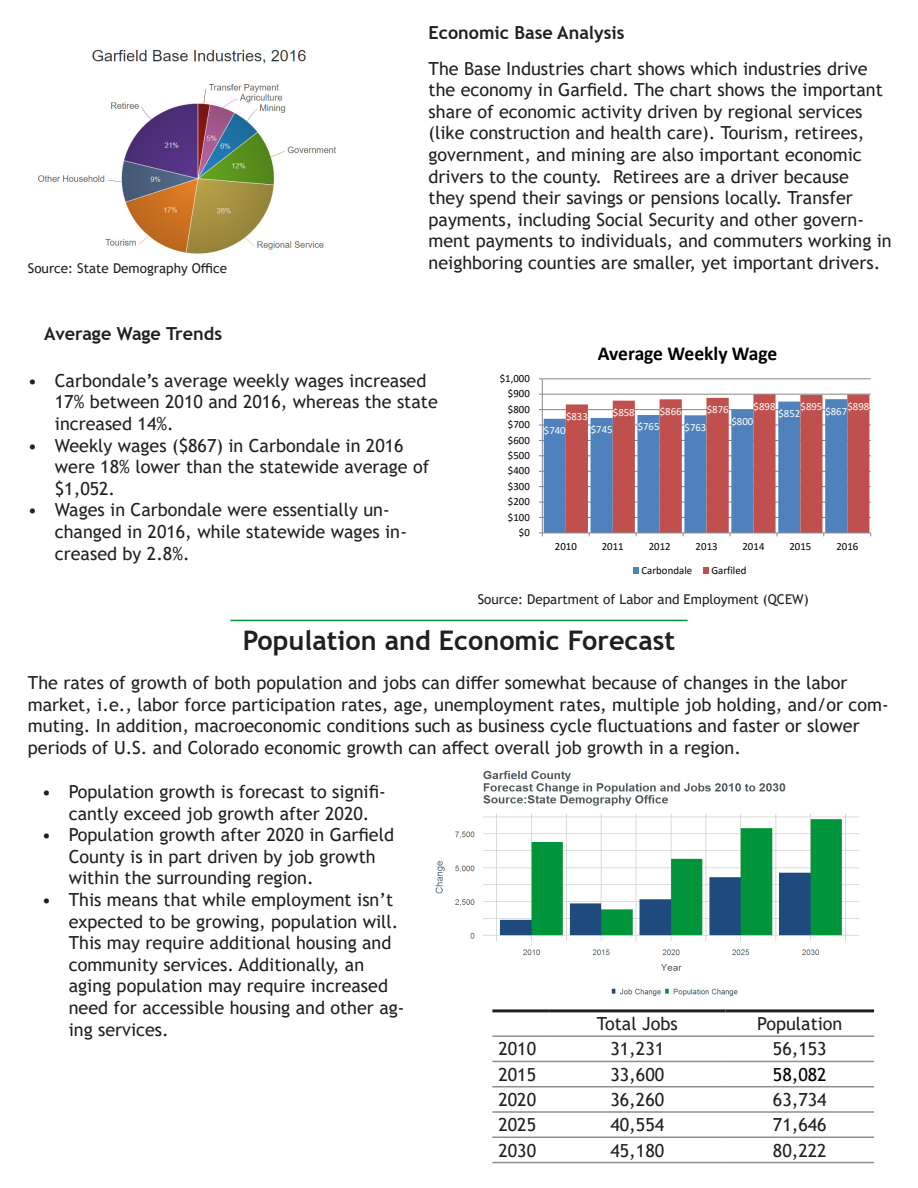
<style>
.page{position:relative;width:918px;height:1188px;background:#fff}
.page>*{position:absolute;margin:0;border:0;box-sizing:border-box;transform-origin:0 0}
.t1{font:700 27px "Trebuchet MS";color:#231f20}
.t2{font:700 19.8px "Calibri";letter-spacing:-.005em;color:#000}
.t3{font:18px/21.6px "Trebuchet MS";color:#231f20}
.t4{font:700 18px "Trebuchet MS";color:#231f20}
.t5{font:18px "Trebuchet MS";color:#000}
.t6{font:13.5px "Trebuchet MS";color:#231f20}
.t7{font:10.95px "Calibri";color:#000}
.t8{font:10.95px "Calibri";color:#fff}
</style>
<div class="page">
<hr style="left:542px;top:378px;width:329px;height:1px;background:#868686">
<hr style="left:542px;top:379px;width:1px;height:154px;background:#868686">
<svg style="left:539px;top:394px;width:332px;height:142px;background:#9b7d93"></svg>
<div style="left:633px;top:567px;width:6px;height:7px;background:#4f81bd"></div>
<div style="left:703px;top:567px;width:6px;height:7px;background:#c0504d"></div>
<hr style="left:230px;top:620px;width:458px;height:1px;background:#00953a">
<img style="left:435px;top:770px;width:424px;height:226px">
<hr style="left:492px;top:1009px;width:57px;height:3px;background:#231f20">
<hr style="left:549px;top:1009px;width:177px;height:3px;background:#231f20">
<hr style="left:726px;top:1009px;width:148px;height:3px;background:#231f20">
<hr style="left:492px;top:1035px;width:57px;height:2px;background:#8c8e91">
<hr style="left:549px;top:1035px;width:177px;height:2px;background:#8c8e91">
<hr style="left:726px;top:1035px;width:148px;height:2px;background:#8c8e91">
<hr style="left:492px;top:1061px;width:57px;height:1px;background:#8c8e91">
<hr style="left:549px;top:1061px;width:177px;height:1px;background:#8c8e91">
<hr style="left:726px;top:1061px;width:148px;height:1px;background:#8c8e91">
<hr style="left:492px;top:1086px;width:57px;height:1px;background:#8c8e91">
<hr style="left:549px;top:1086px;width:177px;height:1px;background:#8c8e91">
<hr style="left:726px;top:1086px;width:148px;height:1px;background:#8c8e91">
<hr style="left:492px;top:1111px;width:57px;height:2px;background:#8c8e91">
<hr style="left:549px;top:1111px;width:177px;height:2px;background:#8c8e91">
<hr style="left:726px;top:1111px;width:148px;height:2px;background:#8c8e91">
<hr style="left:492px;top:1137px;width:57px;height:1px;background:#8c8e91">
<hr style="left:549px;top:1137px;width:177px;height:1px;background:#8c8e91">
<hr style="left:726px;top:1137px;width:148px;height:1px;background:#8c8e91">
<hr style="left:492px;top:1162px;width:57px;height:1px;background:#8c8e91">
<hr style="left:549px;top:1162px;width:177px;height:1px;background:#8c8e91">
<hr style="left:726px;top:1162px;width:148px;height:1px;background:#8c8e91">
<img style="left:37px;top:49px;width:300px;height:205px">
<p class="t6" style="left:28px;top:260px;width:201px">Source: State Demography Office</p>
<p class="t4" style="left:44px;top:323px;width:179px">Average Wage Trends</p>
<p class="t4" style="left:429px;top:21px;width:198px">Economic Base Analysis</p>
<p class="t3" style="left:429px;top:57px;width:465px">The Base Industries chart shows which industries drive the economy in Garfield. The chart shows the important share of economic activity driven by regional services (like construction and health care). Tourism, retirees, government, and mining are also important economic drivers to the county. Retirees are a driver because<br>they spend their savings or pensions locally. Transfer payments, including Social Security and other govern&shy;ment payments to individuals, and commuters working in neighboring counties are smaller, yet important drivers.</p>
<p class="t2" style="left:598px;top:339px;width:181px">Average Weekly Wage</p>
<p class="t3" style="left:55px;top:369px;width:384px;text-indent:-27px">• Carbondale’s average weekly wages increased<br>17% between 2010 and 2016, whereas the state increased 14%.</p>
<p class="t3" style="left:55px;top:434px;width:376px;text-indent:-27px">• Weekly wages ($867) in Carbondale in 2016 were 18% lower than the statewide average of $1,052.</p>
<p class="t3" style="left:55px;top:499px;width:354px;text-indent:-27px">• Wages in Carbondale were essentially un&shy;changed in 2016, while statewide wages in&shy;creased by 2.8%.</p>
<p class="t7" style="left:500px;top:371px;width:32px">$1,000</p>
<p class="t7" style="left:508px;top:386px;width:23px">$900</p>
<p class="t7" style="left:508px;top:402px;width:23px">$800</p>
<p class="t7" style="left:508px;top:417px;width:23px">$700</p>
<p class="t7" style="left:508px;top:432px;width:23px">$600</p>
<p class="t7" style="left:508px;top:448px;width:23px">$500</p>
<p class="t7" style="left:508px;top:463px;width:23px">$400</p>
<p class="t7" style="left:508px;top:479px;width:23px">$300</p>
<p class="t7" style="left:508px;top:494px;width:23px">$200</p>
<p class="t7" style="left:508px;top:509px;width:23px">$100</p>
<p class="t7" style="left:519px;top:525px;width:12px">$0</p>
<p class="t8" style="left:566px;top:409px;width:23px">$833</p>
<p class="t8" style="left:613px;top:405px;width:23px">$858</p>
<p class="t8" style="left:660px;top:404px;width:23px">$866</p>
<p class="t8" style="left:707px;top:402px;width:23px">$876</p>
<p class="t8" style="left:754px;top:399px;width:23px">$898</p>
<p class="t8" style="left:801px;top:399px;width:23px">$895</p>
<p class="t8" style="left:847px;top:399px;width:23px">$898</p>
<p class="t8" style="left:778px;top:406px;width:23px">$852</p>
<p class="t8" style="left:825px;top:403px;width:23px">$867</p>
<p class="t8" style="left:732px;top:414px;width:23px">$800</p>
<p class="t8" style="left:544px;top:423px;width:23px">$740</p>
<p class="t8" style="left:591px;top:422px;width:23px">$745</p>
<p class="t8" style="left:638px;top:419px;width:23px">$765</p>
<p class="t8" style="left:685px;top:420px;width:23px">$763</p>
<p class="t7" style="left:555px;top:539px;width:23px">2010</p>
<p class="t7" style="left:602px;top:539px;width:23px">2011</p>
<p class="t7" style="left:649px;top:539px;width:23px">2012</p>
<p class="t7" style="left:696px;top:539px;width:23px">2013</p>
<p class="t7" style="left:743px;top:539px;width:23px">2014</p>
<p class="t7" style="left:789px;top:539px;width:23px">2015</p>
<p class="t7" style="left:836px;top:539px;width:23px">2016</p>
<p class="t7" style="left:642px;top:562px;width:52px">Carbondale</p>
<p class="t7" style="left:711px;top:562px;width:37px">Garfiled</p>
<p class="t6" style="left:478px;top:591px;width:332px">Source: Department of Labor and Employment (QCEW)</p>
<p class="t1" style="left:243px;top:624px;width:434px">Population and Economic Forecast</p>
<p class="t3" style="left:28px;top:672px;width:862px">The rates of growth of both population and jobs can differ somewhat because of changes in the labor market, i.e., labor force participation rates, age, unemployment rates, multiple job holding, and/or com&shy;muting. In addition, macroeconomic conditions such as business cycle fluctuations and faster or slower periods of U.S. and Colorado economic growth can affect overall job growth in a region.</p>
<p class="t3" style="left:42px;top:781px;width:346px;text-align:center">• Population growth is forecast to signifi&shy;cantly exceed job growth after 2020.</p>
<p class="t3" style="left:69px;top:824px;width:327px;text-indent:-27px">• Population growth after 2020 in Garfield<br>County is in part driven by job growth within the surrounding region.</p>
<p class="t3" style="left:69px;top:889px;width:337px;text-indent:-27px">• This means that while employment isn’t expected to be growing, population will.<br>This may require additional housing and community services. Additionally, an aging population may require increased need for accessible housing and other ag&shy;ing services.</p>
<p class="t3" style="left:597px;top:1013px;width:82px">Total Jobs</p>
<p class="t3" style="left:757px;top:1013px;width:87px">Population</p>
<p class="t3" style="left:498px;top:1038px;width:39px">2010</p>
<p class="t3" style="left:610px;top:1038px;width:55px">31,231</p>
<p class="t3" style="left:773px;top:1038px;width:55px">56,153</p>
<p class="t3" style="left:498px;top:1063px;width:39px">2015</p>
<p class="t3" style="left:610px;top:1063px;width:55px">33,600</p>
<p class="t5" style="left:773px;top:1063px;width:55px">58,082</p>
<p class="t3" style="left:498px;top:1089px;width:39px">2020</p>
<p class="t3" style="left:610px;top:1089px;width:55px">36,260</p>
<p class="t3" style="left:773px;top:1089px;width:55px">63,734</p>
<p class="t3" style="left:498px;top:1114px;width:39px">2025</p>
<p class="t3" style="left:610px;top:1114px;width:55px">40,554</p>
<p class="t3" style="left:773px;top:1114px;width:55px">71,646</p>
<p class="t3" style="left:498px;top:1139px;width:39px">2030</p>
<p class="t3" style="left:610px;top:1139px;width:55px">45,180</p>
<p class="t3" style="left:773px;top:1139px;width:55px">80,222</p>
</div>
